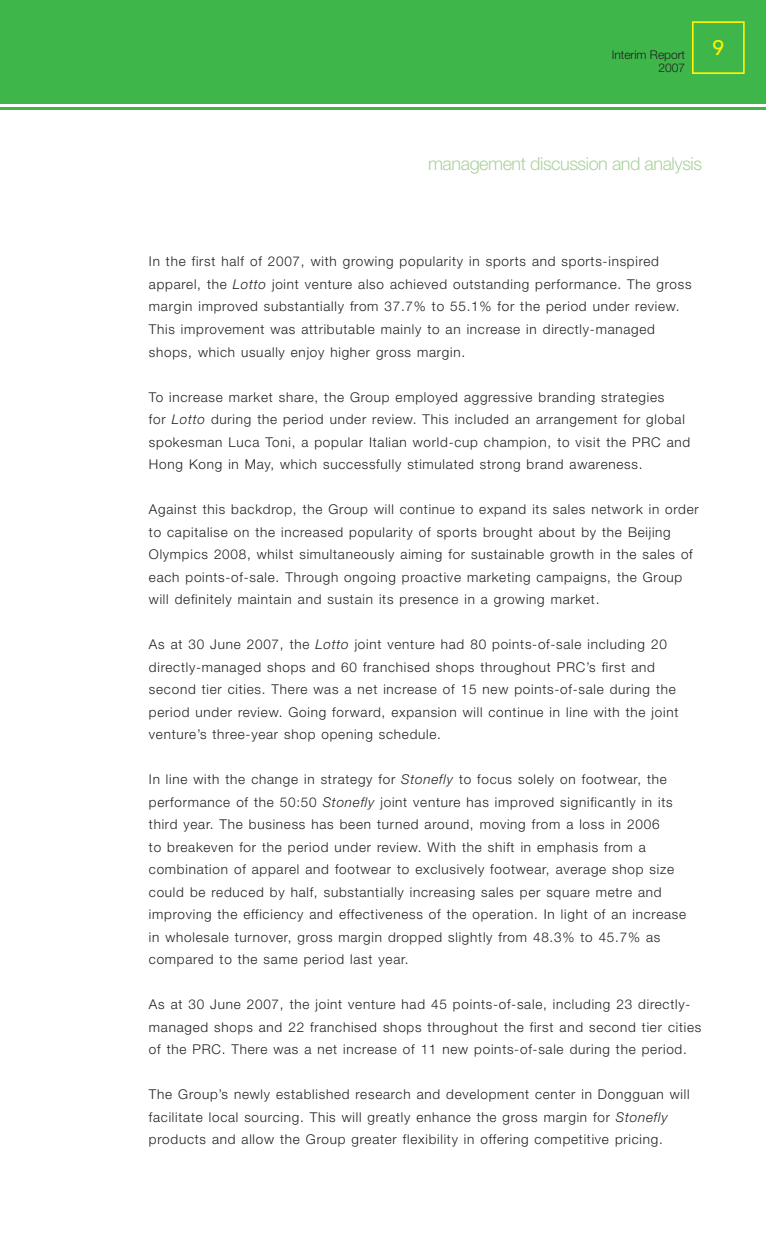
<style>
.page{position:relative;width:766px;height:1255px;background:#fff}
.page>*{position:absolute;margin:0;border:0;box-sizing:border-box;transform-origin:0 0}
.t1{font:300 18px "Helvetica Neue LT Std";letter-spacing:-.025em;color:#acd29f}
.t2{font:300 13.5px/22.5px "Helvetica Neue LT Std";letter-spacing:.055em;color:#231f20}
.t3{font:300 12px/13.5px "Helvetica Neue LT Std";color:#231f20;text-align:right}
.s1{font-style:italic}
</style>
<div class="page">
<div style="left:0;top:0;width:765px;height:109px;background:#3eb649"></div>
<div style="left:691px;top:21px;width:53px;height:53px;border:2px solid #fff101"></div>
<hr style="left:0;top:104px;width:765px;height:2px;background:#fff">
<p class="t3" style="left:611px;top:48px;width:75px">Interim Report<br>2007</p>
<p class="t1" style="left:428px;top:153px;width:275px">management discussion and analysis</p>
<p class="t2" style="left:149px;top:250px;width:544px">In the first half of 2007, with growing popularity in sports and sports-inspired apparel, the <span class="s1">Lotto</span> joint venture also achieved outstanding performance. The gross margin improved substantially from 37.7% to 55.1% for the period under review.<br>This improvement was attributable mainly to an increase in directly-managed shops, which usually enjoy higher gross margin.</p>
<p class="t2" style="left:149px;top:385px;width:542px">To increase market share, the Group employed aggressive branding strategies<br>for <span class="s1">Lotto</span> during the period under review. This included an arrangement for global spokesman Luca Toni, a popular Italian world-cup champion, to visit the PRC and Hong Kong in May, which successfully stimulated strong brand awareness.</p>
<p class="t2" style="left:149px;top:497px;width:551px">Against this backdrop, the Group will continue to expand its sales network in order to capitalise on the increased popularity of sports brought about by the Beijing Olympics 2008, whilst simultaneously aiming for sustainable growth in the sales of each points-of-sale. Through ongoing proactive marketing campaigns, the Group will definitely maintain and sustain its presence in a growing market.</p>
<p class="t2" style="left:149px;top:632px;width:530px">As at 30 June 2007, the <span class="s1">Lotto</span> joint venture had 80 points-of-sale including 20 directly-managed shops and 60 franchised shops throughout PRC’s first and second tier cities. There was a net increase of 15 new points-of-sale during the period under review. Going forward, expansion will continue in line with the joint venture’s three-year shop opening schedule.</p>
<p class="t2" style="left:149px;top:767px;width:538px">In line with the change in strategy for <span class="s1">Stonefly</span> to focus solely on footwear, the performance of the 50:50 <span class="s1">Stonefly</span> joint venture has improved significantly in its third year. The business has been turned around, moving from a loss in 2006<br>to breakeven for the period under review. With the shift in emphasis from a combination of apparel and footwear to exclusively footwear, average shop size could be reduced by half, substantially increasing sales per square metre and improving the efficiency and effectiveness of the operation. In light of an increase in wholesale turnover, gross margin dropped slightly from 48.3% to 45.7% as compared to the same period last year.</p>
<p class="t2" style="left:149px;top:992px;width:553px">As at 30 June 2007, the joint venture had 45 points-of-sale, including 23 directly&shy;managed shops and 22 franchised shops throughout the first and second tier cities of the PRC. There was a net increase of 11 new points-of-sale during the period.</p>
<p class="t2" style="left:149px;top:1082px;width:542px">The Group’s newly established research and development center in Dongguan will facilitate local sourcing. This will greatly enhance the gross margin for <span class="s1">Stonefly </span>products and allow the Group greater flexibility in offering competitive pricing.</p>
</div>
